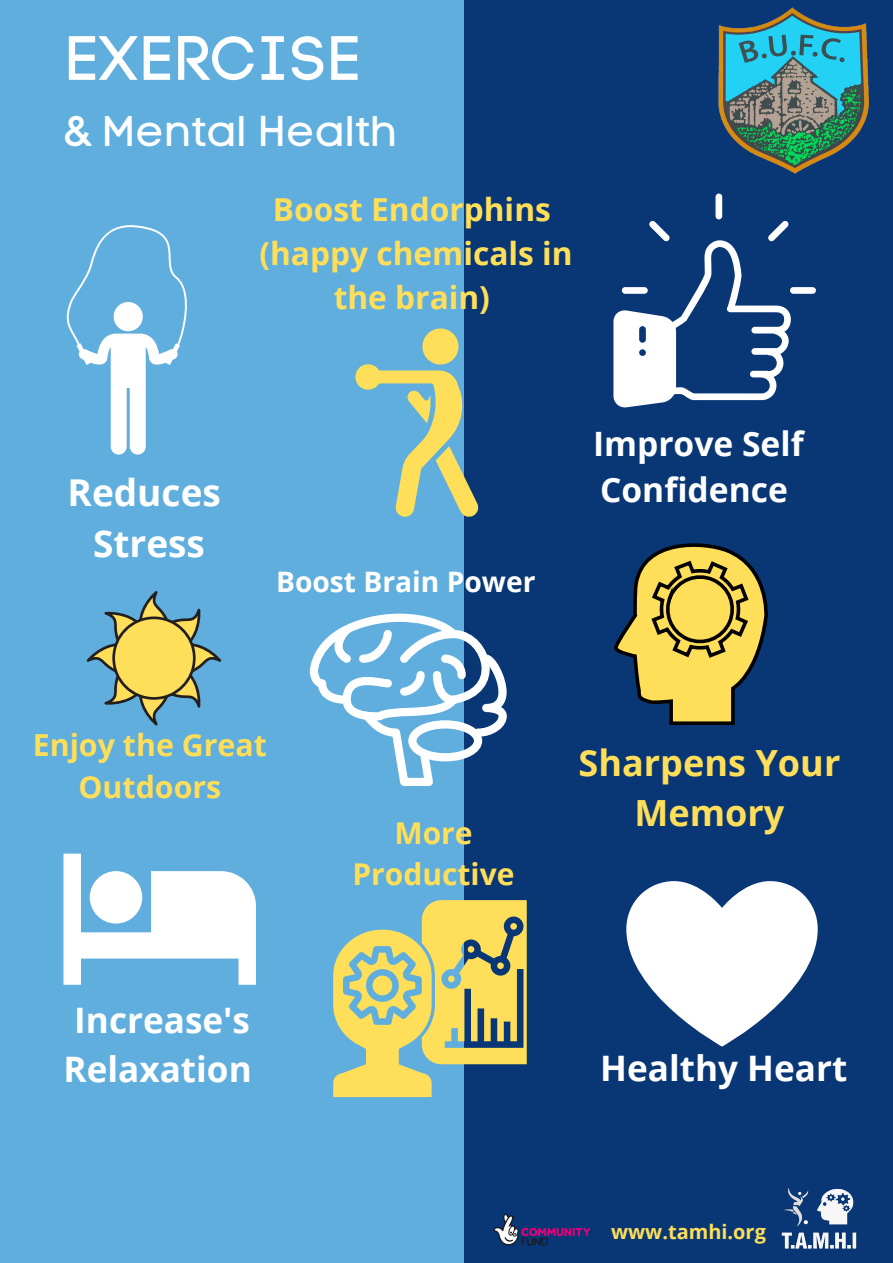
<style>
.page{position:relative;width:893px;height:1263px;background:#fff}
.page>*{position:absolute;margin:0;border:0;box-sizing:border-box;transform-origin:0 0}
.t1{font:61.8px "Code Pro Normal LC";color:#fff}
.t2{font:42.75px "Code Pro Normal LC";color:#fff}
.t3{font:700 36.97px "Open Sans";color:#fff}
.t4{font:700 36.08px "Open Sans";color:#ffde59}
.t5{font:700 35.1px/48.6px "Open Sans";color:#fff;text-align:center}
.t6{font:700 33.6px/46.4px "Open Sans";color:#fff}
.t7{font:700 31.65px/43.8px "Open Sans";color:#ffde59;text-align:center}
.t8{font:700 30.38px "Open Sans";color:#ffde59}
.t9{font:700 30px "Open Sans";color:#ffde59}
.t10{font:700 28.2px "Open Sans";color:#fff}
.t11{font:700 19.95px "Open Sans";color:#ffde59}
</style>
<div class="page">
<div style="left:0;top:0;width:464px;height:1263px;background:#5faede"></div>
<svg style="left:66px;top:225px;width:121px;height:229px"></svg>
<div style="left:464px;top:0;width:429px;height:1263px;background:#093775"></div>
<div style="left:715px;top:194px;width:7px;height:25px;background:#fff;border-radius:3px"></div>
<div style="left:790px;top:287px;width:26px;height:7px;background:#fff;border-radius:3px"></div>
<svg style="left:613px;top:221px;width:178px;height:186px"></svg>
<svg style="left:87px;top:591px;width:134px;height:134px"></svg>
<svg style="left:310px;top:613px;width:197px;height:173px"></svg>
<svg style="left:614px;top:543px;width:154px;height:182px"></svg>
<svg style="left:63px;top:854px;width:193px;height:131px"></svg>
<svg style="left:333px;top:900px;width:194px;height:197px"></svg>
<svg style="left:626px;top:881px;width:191px;height:165px"></svg>
<div style="left:422px;top:328px;width:36px;height:37px;background:#ffde59;border-radius:50%"></div>
<svg style="left:355px;top:363px;width:123px;height:154px"></svg>
<img style="left:781px;top:1188px;width:76px;height:61px">
<img style="left:493px;top:1213px;width:98px;height:33px">
<img style="left:718px;top:7px;width:151px;height:167px">
<p class="t1" style="left:63px;top:21px;width:298px">EXERCISE</p>
<p class="t2" style="left:63px;top:106px;width:335px">&amp; Mental Health</p>
<p class="t7" style="left:273px;top:187px;width:279px">Boost Endorphins</p>
<p class="t7" style="left:259px;top:231px;width:315px">(happy chemicals in the brain)</p>
<p class="t3" style="left:68px;top:466px;width:155px">Reduces</p>
<p class="t3" style="left:93px;top:517px;width:113px">Stress</p>
<p class="t10" style="left:276px;top:562px;width:261px">Boost Brain Power</p>
<p class="t6" style="left:593px;top:419px;width:212px">Improve Self<br>Confidence</p>
<p class="t8" style="left:33px;top:724px;width:236px">Enjoy the Great</p>
<p class="t8" style="left:78px;top:766px;width:144px">Outdoors</p>
<p class="t5" style="left:63px;top:995px;width:190px">Increase's<br>Relaxation</p>
<p class="t9" style="left:394px;top:811px;width:80px">More</p>
<p class="t9" style="left:352px;top:853px;width:164px">Productive</p>
<p class="t4" style="left:578px;top:737px;width:263px">Sharpens Your</p>
<p class="t4" style="left:634px;top:787px;width:151px">Memory</p>
<p class="t5" style="left:600px;top:1043px;width:249px">Healthy Heart</p>
<p class="t11" style="left:611px;top:1218px;width:156px">www.tamhi.org</p>
</div>
